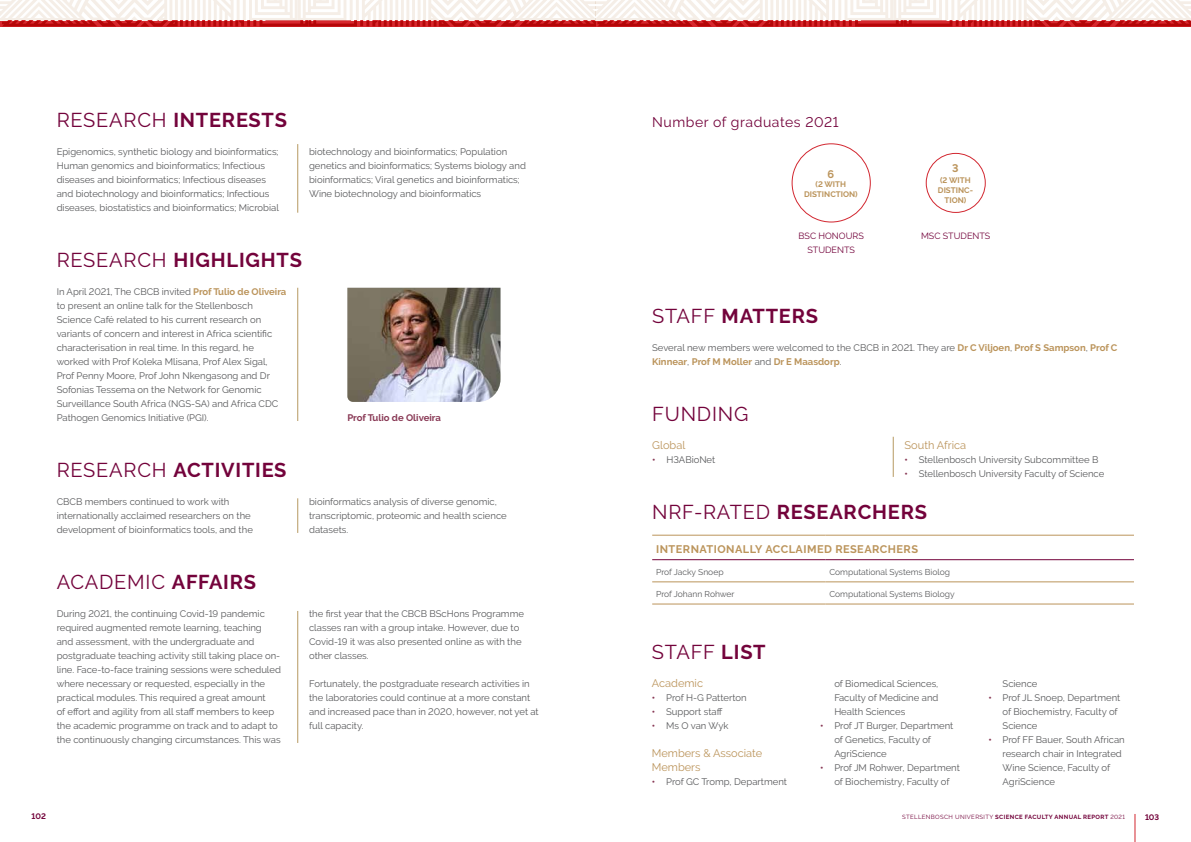
<style>
.page{position:relative;width:1191px;height:842px;background:#fff}
.page>*{position:absolute;margin:0;border:0;box-sizing:border-box;transform-origin:0 0}
.t1{font:700 20px "Raleway";letter-spacing:.04em;color:#73033b}
.t2{font:20px "Raleway";letter-spacing:.04em;color:#73033b}
.t3{font:14px "Raleway";letter-spacing:.04em;color:#73033b}
.t4{font:11px/14px "Raleway";color:#bb945b}
.t5{font:700 11px "Raleway";letter-spacing:.04em;color:#bb945b}
.t6{font:9.5px/14px "Raleway";color:#58595b}
.t7{font:700 9.5px "Raleway";color:#893955}
.t8{font:9px/14px "Raleway";color:#73033b;text-align:center}
.t9{font:8.5px "Raleway";color:#58595b}
.t10{font:700 8px/10px "Raleway";color:#bb945b;text-align:center}
.t11{font:700 8px "Raleway";color:#73033b}
.t12{font:6px "Raleway";letter-spacing:.06em;color:#73033b}
.s1{font-weight:400}
.s2{font-weight:700;color:#bb945b}
.s3{font-weight:700}
.s4{font-weight:700;color:#893955}
</style>
<div class="page">
<svg style="left:1134px;top:814px;width:1px;height:28px"></svg>
<svg style="left:0;top:0;width:1191px;height:27px"></svg>
<img style="left:347px;top:288px;width:153px;height:114px">
<div style="left:792px;top:144px;width:78px;height:78px;border:1px solid #d22730;border-radius:50%"></div>
<div style="left:926px;top:153px;width:59px;height:60px;border:1px solid #d22730;border-radius:50%"></div>
<hr style="left:652px;top:535px;width:173px;height:1px;background:#bb945b">
<hr style="left:825px;top:535px;width:309px;height:1px;background:#bb945b">
<hr style="left:652px;top:582px;width:173px;height:1px;background:#bb945b">
<hr style="left:825px;top:582px;width:309px;height:1px;background:#bb945b">
<hr style="left:652px;top:604px;width:173px;height:1px;background:#bb945b">
<hr style="left:825px;top:604px;width:309px;height:1px;background:#bb945b">
<hr style="left:652px;top:559px;width:173px;height:1px;background:#73033b">
<hr style="left:825px;top:559px;width:309px;height:1px;background:#73033b">
<hr style="left:297px;top:611px;width:1px;height:132px;background:#b69961">
<hr style="left:297px;top:498px;width:1px;height:35px;background:#b69961">
<hr style="left:297px;top:288px;width:1px;height:133px;background:#b69961">
<hr style="left:297px;top:144px;width:1px;height:69px;background:#b69961">
<hr style="left:893px;top:437px;width:1px;height:40px;background:#b69961">
<h1 class="t1" style="left:57px;top:109px;width:232px"><span class="s1">RESEARCH</span> INTERESTS</h1>
<h2 class="t3" style="left:652px;top:114px;width:188px">Number of graduates 2021</h2>
<p class="t6" style="left:57px;top:145px;width:224px">Epigenomics, synthetic biology and bioinformatics; Human genomics and bioinformatics; Infectious diseases and bioinformatics; Infectious diseases and biotechnology and bioinformatics; Infectious diseases, biostatistics and bioinformatics; Microbial</p>
<p class="t6" style="left:309px;top:145px;width:218px">biotechnology and bioinformatics; Population genetics and bioinformatics; Systems biology and bioinformatics; Viral genetics and bioinformatics; Wine biotechnology and bioinformatics</p>
<p class="t5" style="left:827px;top:168px;width:8px">6</p>
<p class="t10" style="left:804px;top:179px;width:55px">(2 WITH<br>DISTINCTION)</p>
<p class="t5" style="left:952px;top:162px;width:8px">3</p>
<p class="t10" style="left:938px;top:176px;width:37px">(2 WITH<br>DISTINC-<br>TION)</p>
<h1 class="t1" style="left:57px;top:249px;width:247px"><span class="s1">RESEARCH</span> HIGHLIGHTS</h1>
<p class="t6" style="left:57px;top:285px;width:231px">In April 2021, The CBCB invited <span class="s2">Prof Tulio de Oliveira </span>to present an online talk for the Stellenbosch Science Café related to his current research on variants of concern and interest in Africa scientific characterisation in real time. In this regard, he worked with Prof Koleka Mlisana, Prof Alex Sigal, Prof Penny Moore, Prof John Nkengasong and Dr Sofonias Tessema on the Network for Genomic Surveillance South Africa (NGS-SA) and Africa CDC Pathogen Genomics Initiative (PGI).</p>
<h1 class="t1" style="left:57px;top:459px;width:231px"><span class="s1">RESEARCH</span> ACTIVITIES</h1>
<p class="t6" style="left:57px;top:495px;width:198px">CBCB members continued to work with internationally acclaimed researchers on the development of bioinformatics tools, and the</p>
<p class="t6" style="left:309px;top:495px;width:199px">bioinformatics analysis of diverse genomic, transcriptomic, proteomic and health science datasets.</p>
<p class="t7" style="left:347px;top:412px;width:95px">Prof Tulio de Oliveira</p>
<h1 class="t2" style="left:57px;top:571px;width:201px">ACADEMIC <span class="s3">AFFAIRS</span></h1>
<p class="t6" style="left:57px;top:607px;width:226px">During 2021, the continuing Covid-19 pandemic required augmented remote learning, teaching<br>and assessment, with the undergraduate and postgraduate teaching activity still taking place on&shy;line. Face-to-face training sessions were scheduled where necessary or requested, especially in the practical modules. This required a great amount<br>of effort and agility from all staff members to keep the academic programme on track and to adapt to the continuously changing circumstances. This was</p>
<p class="t6" style="left:309px;top:607px;width:216px">the first year that the CBCB BScHons Programme classes ran with a group intake. However, due to Covid-19 it was also presented online as with the other classes.</p>
<p class="t6" style="left:309px;top:677px;width:231px">Fortunately, the postgraduate research activities in the laboratories could continue at a more constant and increased pace than in 2020, however, not yet at full capacity.</p>
<p class="t8" style="left:798px;top:229px;width:67px">BSC HONOURS<br>STUDENTS</p>
<p class="t8" style="left:921px;top:229px;width:71px">MSC STUDENTS</p>
<h1 class="t1" style="left:652px;top:305px;width:167px"><span class="s1">STAFF</span> MATTERS</h1>
<p class="t6" style="left:652px;top:341px;width:467px">Several new members were welcomed to the CBCB in 2021. They are <span class="s2">Dr C Viljoen</span>, <span class="s2">Prof S Sampson</span>, <span class="s2">Prof C<br>Kinnear</span>, <span class="s2">Prof M Moller</span> and <span class="s2">Dr E Maasdorp</span>.</p>
<h1 class="t2" style="left:652px;top:403px;width:98px">FUNDING</h1>
<p class="t4" style="left:652px;top:438px;width:35px">Global</p>
<p class="t6" style="left:652px;top:453px;width:65px"><span class="s4">•</span> H3ABioNet</p>
<p class="t4" style="left:904px;top:438px;width:63px">South Africa</p>
<p class="t6" style="left:904px;top:453px;width:195px"><span class="s4">•</span> Stellenbosch University Subcommittee B</p>
<p class="t6" style="left:904px;top:467px;width:201px"><span class="s4">•</span> Stellenbosch University Faculty of Science</p>
<h1 class="t1" style="left:652px;top:501px;width:276px"><span class="s1">NRF-RATED</span> RESEARCHERS</h1>
<p class="t5" style="left:656px;top:542px;width:263px">INTERNATIONALLY ACCLAIMED RESEARCHERS</p>
<p class="t9" style="left:656px;top:567px;width:69px">Prof Jacky Snoep</p>
<p class="t9" style="left:829px;top:567px;width:122px">Computational Systems Biolog</p>
<p class="t9" style="left:656px;top:589px;width:80px">Prof Johann Rohwer</p>
<p class="t9" style="left:829px;top:589px;width:127px">Computational Systems Biology</p>
<h1 class="t2" style="left:652px;top:641px;width:115px">STAFF <span class="s3">LIST</span></h1>
<p class="t4" style="left:652px;top:676px;width:53px">Academic</p>
<p class="t6" style="left:652px;top:691px;width:96px"><span class="s4">•</span> Prof H-G Patterton</p>
<p class="t6" style="left:652px;top:705px;width:72px"><span class="s4">•</span> Support staff</p>
<p class="t6" style="left:652px;top:719px;width:78px"><span class="s4">•</span> Ms O van Wyk</p>
<p class="t4" style="left:652px;top:746px;width:112px">Members &amp; Associate<br>Members</p>
<p class="t6" style="left:652px;top:775px;width:137px"><span class="s4">•</span> Prof GC Tromp, Department</p>
<p class="t6" style="left:834px;top:677px;width:106px;text-align:justify">of Biomedical Sciences, Faculty of Medicine and Health Sciences</p>
<p class="t6" style="left:834px;top:719px;width:121px;text-indent:-14px"><span class="s4">•</span> Prof JT Burger, Department of Genetics, Faculty of<br>AgriScience</p>
<p class="t6" style="left:820px;top:761px;width:141px;text-align:center"><span class="s4">•</span> Prof JM Rohwer, Department of Biochemistry, Faculty of</p>
<p class="t6" style="left:1002px;top:677px;width:36px">Science</p>
<p class="t6" style="left:1002px;top:691px;width:119px;text-indent:-14px"><span class="s4">•</span> Prof JL Snoep, Department of Biochemistry, Faculty of<br>Science</p>
<p class="t6" style="left:1002px;top:733px;width:124px;text-indent:-14px"><span class="s4">•</span> Prof FF Bauer, South African research chair in Integrated<br>Wine Science, Faculty of<br>AgriScience</p>
<p class="t11" style="left:32px;top:812px;width:16px">102</p>
<p class="t12" style="left:902px;top:813px;width:224px">STELLENBOSCH UNIVERSITY <span class="s3">SCIENCE FACULTY ANNUAL REPORT</span> 2021</p>
<p class="t11" style="left:1145px;top:813px;width:16px">103</p>
</div>
